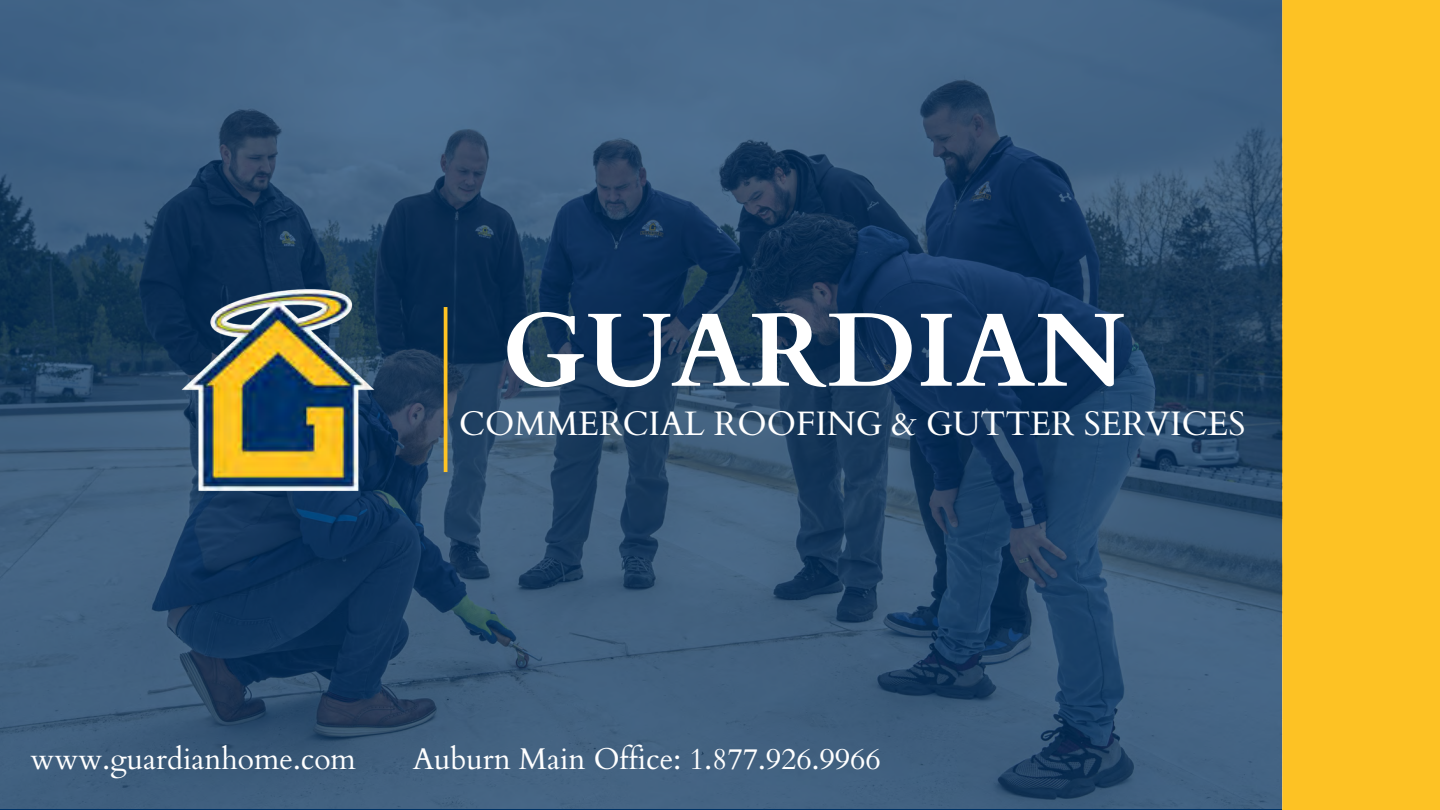
<style>
.page{position:relative;width:1440px;height:810px;background:#fff}
.page>*{position:absolute;margin:0;border:0;box-sizing:border-box;transform-origin:0 0}
.t1{font:700 104.4px "Cardo";color:#fff}
.t2{font:33.9px "Cardo";color:#fff}
.t3{font:30px "Cardo";color:#fff}
</style>
<div class="page">
<div style="left:1282px;top:0;width:158px;height:810px;background:#fdc224"></div>
<img style="left:0;top:0;width:1282px;height:808px">
<img style="left:109px;top:220px;width:338px;height:339px">
<p class="t1" style="left:501px;top:282px;width:625px">GUARDIAN</p>
<p class="t2" style="left:459px;top:401px;width:788px">COMMERCIAL ROOFING &amp; GUTTER SERVICES</p>
<p class="t3" style="left:30px;top:739px;width:327px">www.guardianhome.com</p>
<p class="t3" style="left:413px;top:739px;width:470px">Auburn Main Office: 1.877.926.9966</p>
</div>
